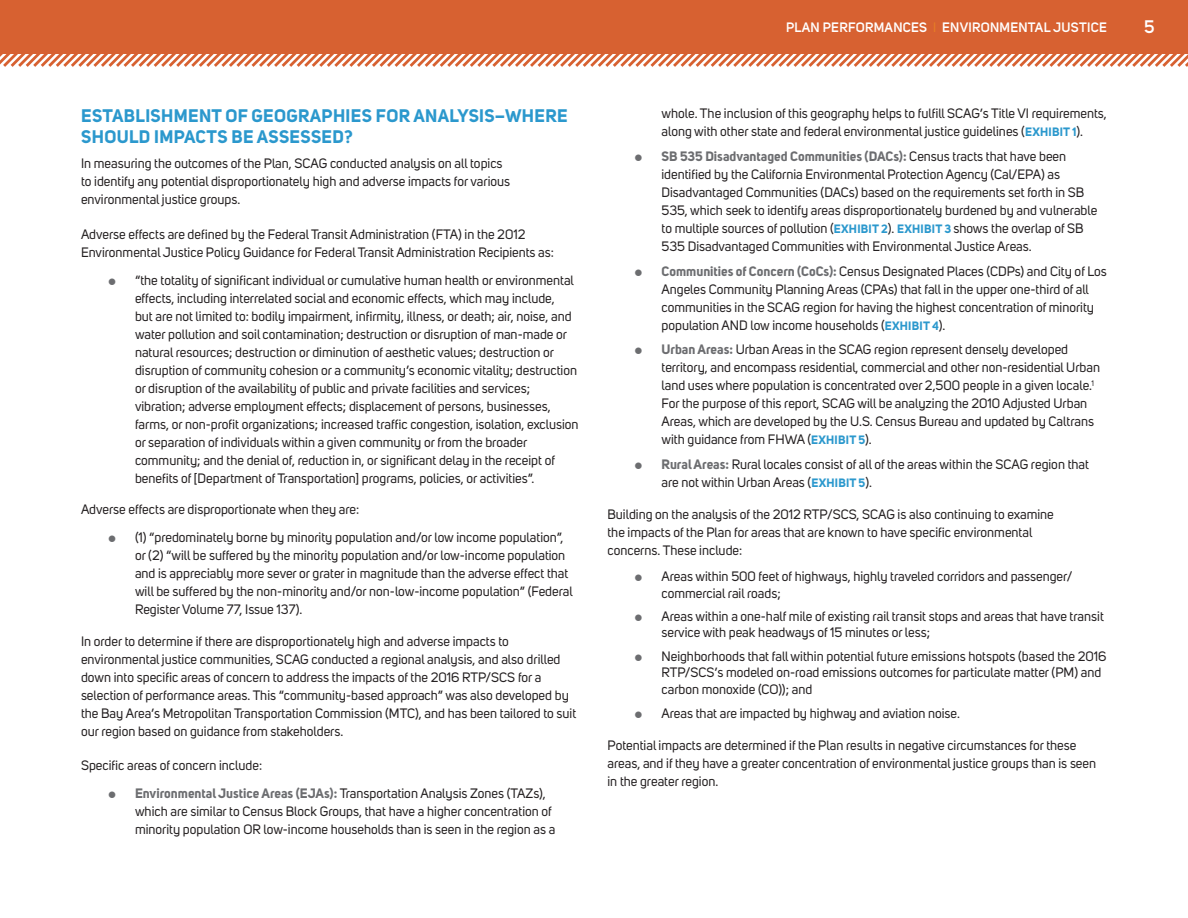
<style>
.page{position:relative;width:1188px;height:918px;background:#fff}
.page>*{position:absolute;margin:0;border:0;box-sizing:border-box;transform-origin:0 0}
.Heading_2{font:700 18px/21.6px "Uni Sans";letter-spacing:.02em;color:#2b98cd}
.t1{font:600 18px "Uni Sans";color:#fff}
.t2{font:13.5px/18px "Uni Sans";color:#231f20}
.t3{font:600 13.5px "Uni Sans";letter-spacing:.02em;color:#fff}
.s1{font-weight:700;color:#6c6d70}
.s2{font-weight:400;color:#e67d25}
.s3{font-weight:700;font-size:12px;color:#2b98cd}
</style>
<div class="page">
<div style="left:0;top:0;width:1188px;height:54px;background:#d76131"></div>
<svg style="left:0;top:54px;width:1188px;height:13px"></svg>
<p class="Heading_2" style="left:81px;top:104px;width:488px">ESTABLISHMENT OF GEOGRAPHIES FOR ANALYSIS–WHERE<br>SHOULD IMPACTS BE ASSESSED?</p>
<p class="t2" style="left:81px;top:154px;width:431px">In measuring the outcomes of the Plan, SCAG conducted analysis on all topics to identify any potential disproportionately high and adverse impacts for various environmental justice groups.</p>
<p class="t2" style="left:81px;top:225px;width:475px">Adverse effects are defined by the Federal Transit Administration (FTA) in the 2012<br>Environmental Justice Policy Guidance for Federal Transit Administration Recipients as:</p>
<p class="t2" style="left:135px;top:271px;width:445px">“the totality of significant individual or cumulative human health or environmental effects, including interrelated social and economic effects, which may include,<br>but are not limited to: bodily impairment, infirmity, illness, or death; air, noise, and water pollution and soil contamination; destruction or disruption of man-made or natural resources; destruction or diminution of aesthetic values; destruction or disruption of community cohesion or a community’s economic vitality; destruction or disruption of the availability of public and private facilities and services; vibration; adverse employment effects; displacement of persons, businesses, farms, or non-profit organizations; increased traffic congestion, isolation, exclusion or separation of individuals within a given community or from the broader community; and the denial of, reduction in, or significant delay in the receipt of benefits of [Department of Transportation] programs, policies, or activities”.</p>
<p class="t2" style="left:81px;top:501px;width:280px">Adverse effects are disproportionate when they are:</p>
<p class="t2" style="left:135px;top:529px;width:439px">(1) “predominately borne by minority population and/or low income population”, or (2) “will be suffered by the minority population and/or low-income population and is appreciably more sever or grater in magnitude than the adverse effect that will be suffered by the non-minority and/or non-low-income population” (Federal Register Volume 77, Issue 137).</p>
<p class="t2" style="left:81px;top:632px;width:497px">In order to determine if there are disproportionately high and adverse impacts to environmental justice communities, SCAG conducted a regional analysis, and also drilled down into specific areas of concern to address the impacts of the 2016 RTP/SCS for a selection of performance areas. This “community-based approach” was also developed by the Bay Area’s Metropolitan Transportation Commission (MTC), and has been tailored to suit our region based on guidance from stakeholders.</p>
<p class="t2" style="left:81px;top:757px;width:183px">Specific areas of concern include:</p>
<p class="t2" style="left:135px;top:785px;width:422px"><span class="s1">Environmental Justice Areas (EJAs):</span> Transportation Analysis Zones (TAZs), which are similar to Census Block Groups, that have a higher concentration of minority population OR low-income households than is seen in the region as a</p>
<p class="t3" style="left:786px;top:17px;width:322px">PLAN PERFORMANCES <span class="s2">I</span> ENVIRONMENTAL JUSTICE</p>
<h1 class="t1" style="left:1144px;top:13px;width:12px">5</h1>
<p class="t2" style="left:662px;top:105px;width:447px">whole. The inclusion of this geography helps to fulfill SCAG’s Title VI requirements, along with other state and federal environmental justice guidelines (<span class="s3">EXHIBIT 1</span>).</p>
<p class="t2" style="left:661px;top:147px;width:437px"><span class="s1">SB 535 Disadvantaged Communities (DACs):</span> Census tracts that have been identified by the California Environmental Protection Agency (Cal/EPA) as Disadvantaged Communities (DACs) based on the requirements set forth in SB 535, which seek to identify areas disproportionately burdened by and vulnerable to multiple sources of pollution (<span class="s3">EXHIBIT 2</span>). <span class="s3">EXHIBIT 3</span> shows the overlap of SB 535 Disadvantaged Communities with Environmental Justice Areas.</p>
<p class="t2" style="left:662px;top:262px;width:447px"><span class="s1">Communities of Concern (CoCs):</span> Census Designated Places (CDPs) and City of Los Angeles Community Planning Areas (CPAs) that fall in the upper one-third of all communities in the SCAG region for having the highest concentration of minority population AND low income households (<span class="s3">EXHIBIT 4</span>).</p>
<p class="t2" style="left:662px;top:341px;width:440px"><span class="s1">Urban Areas:</span> Urban Areas in the SCAG region represent densely developed territory, and encompass residential, commercial and other non-residential Urban land uses where population is concentrated over 2,500 people in a given locale.<sup>1<br></sup>For the purpose of this report, SCAG will be analyzing the 2010 Adjusted Urban Areas, which are developed by the U.S. Census Bureau and updated by Caltrans with guidance from FHWA (<span class="s3">EXHIBIT 5</span>).</p>
<p class="t2" style="left:662px;top:456px;width:429px"><span class="s1">Rural Areas:</span> Rural locales consist of all of the areas within the SCAG region that are not within Urban Areas (<span class="s3">EXHIBIT 5</span>).</p>
<p class="t2" style="left:607px;top:505px;width:448px">Building on the analysis of the 2012 RTP/SCS, SCAG is also continuing to examine the impacts of the Plan for areas that are known to have specific environmental concerns. These include:</p>
<p class="t2" style="left:662px;top:568px;width:412px;line-height:16.5px">Areas within 500 feet of highways, highly traveled corridors and passenger/ commercial rail roads;</p>
<p class="t2" style="left:662px;top:608px;width:444px;line-height:16.5px">Areas within a one-half mile of existing rail transit stops and areas that have transit service with peak headways of 15 minutes or less;</p>
<p class="t2" style="left:662px;top:648px;width:446px;line-height:16.5px">Neighborhoods that fall within potential future emissions hotspots (based the 2016<br>RTP/SCS’s modeled on-road emissions outcomes for particulate matter (PM) and carbon monoxide (CO)); and</p>
<p class="t2" style="left:662px;top:705px;width:300px">Areas that are impacted by highway and aviation noise.</p>
<p class="t2" style="left:608px;top:736px;width:490px">Potential impacts are determined if the Plan results in negative circumstances for these areas, and if they have a greater concentration of environmental justice groups than is seen in the greater region.</p>
</div>
